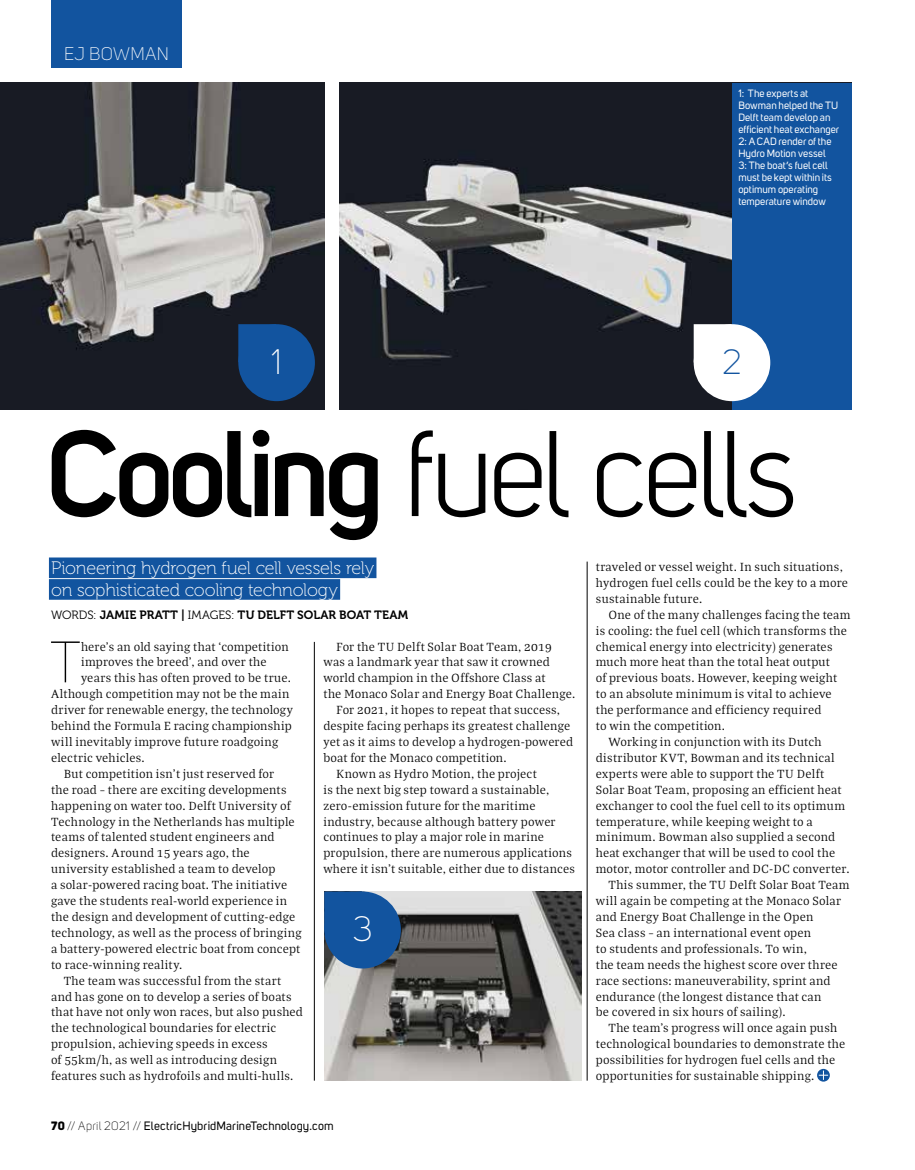
<style>
.page{position:relative;width:915px;height:1170px;background:#fff}
.page>*{position:absolute;margin:0;border:0;box-sizing:border-box;transform-origin:0 0}
.t1{font:120px "Uni Sans";letter-spacing:-.035em;color:#000}
.t2{font:100 57.6px "Uni Sans";color:#000}
.t3{font:34.95px "Uni Sans Light";color:#fff}
.t4{font:34.95px "Uni Sans Light";color:#12549f}
.t5{font:18px/21.6px "Museo 100";letter-spacing:-.015em;color:#fff}
.t6{font:300 18px "Uni Sans";letter-spacing:.02em;color:#fff}
.t7{font:300 12.75px/15.9px "Bagatela";letter-spacing:.015em;color:#000}
.t8{font:12px "Uni Sans";letter-spacing:.015em;color:#000}
.t9{font:12px "Museo 700";letter-spacing:.005em;color:#000}
.t10{font:10.5px/12px "Uni Sans";color:#fff}
.s1{font-weight:600}
.s2{font-family:"Museo 300"}
.s3{font-weight:800}
.s4{font-weight:300}
</style>
<div class="page">
<div style="left:51px;top:0;width:131px;height:68px;background:#12549f"></div>
<div style="left:49px;top:557px;width:327px;height:21px;background:#12549f"></div>
<div style="left:49px;top:579px;width:291px;height:20px;background:#12549f"></div>
<hr style="left:314px;top:642px;width:1px;height:438px;background:#000">
<hr style="left:586px;top:561px;width:1px;height:519px;background:#000">
<svg style="left:816px;top:1068px;width:13px;height:13px"></svg>
<svg style="left:818px;top:1070px;width:9px;height:9px"></svg>
<img style="left:339px;top:83px;width:392px;height:326px">
<img style="left:0;top:83px;width:324px;height:326px">
<img style="left:324px;top:891px;width:256px;height:189px">
<div style="left:731px;top:83px;width:119px;height:326px;background:#12549f"></div>
<div style="left:324px;top:891px;width:77px;height:77px;background:#12549f;border-radius:50%"></div>
<svg style="left:324px;top:891px;width:38px;height:37px"></svg>
<div style="left:352px;top:914px;width:21px;height:29px;background:#12549f"></div>
<div style="left:238px;top:324px;width:77px;height:77px;background:#12549f;border-radius:50%"></div>
<svg style="left:238px;top:324px;width:35px;height:38px"></svg>
<div style="left:266px;top:347px;width:21px;height:29px;background:#12549f"></div>
<div style="left:693px;top:324px;width:77px;height:77px;background:#fff;border-radius:50%"></div>
<svg style="left:693px;top:324px;width:37px;height:38px"></svg>
<h3 class="t6" style="left:64px;top:44px;width:106px">EJ BOWMAN</h3>
<p class="t10" style="left:738px;top:88px;width:102px">1: The experts at<br>Bowman helped the TU<br>Delft team develop an efficient heat exchanger<br>2: A CAD render of the<br>Hydro Motion vessel<br>3: The boat’s fuel cell must be kept within its optimum operating temperature window</p>
<h3 class="t3" style="left:271px;top:341px;width:12px">1</h3>
<h3 class="t4" style="left:722px;top:341px;width:21px">2</h3>
<h1 class="t1" style="left:46px;top:405px;width:752px"><span class="s1">Cooling</span> fuel cells</h1>
<h3 class="t5" style="left:51px;top:557px;width:324px">Pioneering hydrogen fuel cell vessels rely on sophisticated cooling technology</h3>
<p class="t9" style="left:51px;top:608px;width:358px"><span class="s2">WORDS:</span> JAMIE PRATT | <span class="s2">IMAGES:</span> TU DELFT SOLAR BOAT TEAM</p>
<p class="t7" style="left:595px;top:558px;width:253px">traveled or vessel weight. In such situations, hydrogen fuel cells could be the key to a more sustainable future.</p>
<p class="t7" style="left:608px;top:606px;width:243px">One of the many challenges facing the team</p>
<p class="t7" style="left:595px;top:622px;width:252px">is cooling: the fuel cell (which transforms the</p>
<p class="t7" style="left:595px;top:637px;width:238px">chemical energy into electricity) generates</p>
<p class="t7" style="left:595px;top:653px;width:235px">much more heat than the total heat output</p>
<p class="t7" style="left:595px;top:669px;width:243px">of previous boats. However, keeping weight</p>
<p class="t7" style="left:595px;top:685px;width:237px">to an absolute minimum is vital to achieve</p>
<p class="t7" style="left:595px;top:701px;width:227px">the performance and efficiency required</p>
<p class="t7" style="left:595px;top:717px;width:131px">to win the competition.</p>
<p class="t7" style="left:608px;top:733px;width:214px">Working in conjunction with its Dutch</p>
<p class="t7" style="left:595px;top:749px;width:240px">distributor KVT, Bowman and its technical</p>
<p class="t7" style="left:595px;top:765px;width:230px">experts were able to support the TU Delft</p>
<p class="t7" style="left:595px;top:781px;width:247px">Solar Boat Team, proposing an efficient heat</p>
<p class="t7" style="left:595px;top:796px;width:251px">exchanger to cool the fuel cell to its optimum</p>
<p class="t7" style="left:595px;top:812px;width:218px">temperature, while keeping weight to a</p>
<p class="t7" style="left:595px;top:828px;width:241px">minimum. Bowman also supplied a second</p>
<p class="t7" style="left:595px;top:844px;width:241px">heat exchanger that will be used to cool the</p>
<p class="t7" style="left:595px;top:860px;width:255px">motor, motor controller and DC-DC converter.</p>
<p class="t7" style="left:608px;top:876px;width:242px">This summer, the TU Delft Solar Boat Team</p>
<p class="t7" style="left:595px;top:892px;width:247px">will again be competing at the Monaco Solar</p>
<p class="t7" style="left:595px;top:908px;width:219px">and Energy Boat Challenge in the Open</p>
<p class="t7" style="left:595px;top:924px;width:217px">Sea class – an international event open</p>
<p class="t7" style="left:595px;top:940px;width:213px">to students and professionals. To win,</p>
<p class="t7" style="left:595px;top:955px;width:243px">the team needs the highest score over three</p>
<p class="t7" style="left:595px;top:971px;width:236px">race sections: maneuverability, sprint and</p>
<p class="t7" style="left:595px;top:987px;width:227px">endurance (the longest distance that can</p>
<p class="t7" style="left:595px;top:1003px;width:191px">be covered in six hours of sailing).</p>
<p class="t7" style="left:608px;top:1019px;width:230px">The team’s progress will once again push</p>
<p class="t7" style="left:595px;top:1035px;width:251px">technological boundaries to demonstrate the</p>
<p class="t7" style="left:595px;top:1051px;width:241px">possibilities for hydrogen fuel cells and the</p>
<p class="t7" style="left:595px;top:1067px;width:220px">opportunities for sustainable shipping.</p>
<p class="t7" style="left:336px;top:637px;width:217px">For the TU Delft Solar Boat Team, 2019</p>
<p class="t7" style="left:323px;top:653px;width:228px">was a landmark year that saw it crowned</p>
<p class="t7" style="left:323px;top:669px;width:223px">world champion in the Offshore Class at</p>
<p class="t7" style="left:323px;top:685px;width:253px">the Monaco Solar and Energy Boat Challenge.</p>
<p class="t7" style="left:336px;top:701px;width:225px">For 2021, it hopes to repeat that success,</p>
<p class="t7" style="left:323px;top:717px;width:248px">despite facing perhaps its greatest challenge</p>
<p class="t7" style="left:323px;top:733px;width:251px">yet as it aims to develop a hydrogen-powered</p>
<p class="t7" style="left:323px;top:749px;width:185px">boat for the Monaco competition.</p>
<p class="t7" style="left:336px;top:765px;width:202px">Known as Hydro Motion, the project</p>
<p class="t7" style="left:323px;top:781px;width:227px">is the next big step toward a sustainable,</p>
<p class="t7" style="left:323px;top:796px;width:213px">zero-emission future for the maritime</p>
<p class="t7" style="left:323px;top:812px;width:233px">industry, because although battery power</p>
<p class="t7" style="left:323px;top:828px;width:222px">continues to play a major role in marine</p>
<p class="t7" style="left:323px;top:844px;width:250px">propulsion, there are numerous applications</p>
<p class="t7" style="left:323px;top:860px;width:253px">where it isn’t suitable, either due to distances</p>
<h2 class="t2" style="left:50px;top:629px;width:33px">T</h2>
<p class="t7" style="left:81px;top:637px;width:209px">here’s an old saying that ‘competition</p>
<p class="t7" style="left:81px;top:653px;width:187px">improves the breed’, and over the</p>
<p class="t7" style="left:81px;top:669px;width:211px">years this has often proved to be true.</p>
<p class="t7" style="left:51px;top:685px;width:240px">Although competition may not be the main</p>
<p class="t7" style="left:51px;top:701px;width:243px">driver for renewable energy, the technology</p>
<p class="t7" style="left:51px;top:717px;width:242px">behind the Formula E racing championship</p>
<p class="t7" style="left:51px;top:733px;width:228px">will inevitably improve future roadgoing</p>
<p class="t7" style="left:51px;top:749px;width:95px">electric vehicles.</p>
<p class="t7" style="left:64px;top:765px;width:211px">But competition isn’t just reserved for</p>
<p class="t7" style="left:51px;top:781px;width:237px">the road – there are exciting developments</p>
<p class="t7" style="left:51px;top:796px;width:241px">happening on water too. Delft University of</p>
<p class="t7" style="left:51px;top:812px;width:245px">Technology in the Netherlands has multiple</p>
<p class="t7" style="left:51px;top:828px;width:225px">teams of talented student engineers and</p>
<p class="t7" style="left:51px;top:844px;width:200px">designers. Around 15 years ago, the</p>
<p class="t7" style="left:51px;top:860px;width:226px">university established a team to develop</p>
<p class="t7" style="left:51px;top:876px;width:237px">a solar-powered racing boat. The initiative</p>
<p class="t7" style="left:51px;top:892px;width:238px">gave the students real-world experience in</p>
<p class="t7" style="left:51px;top:908px;width:245px">the design and development of cutting-edge</p>
<p class="t7" style="left:51px;top:924px;width:252px">technology, as well as the process of bringing</p>
<p class="t7" style="left:51px;top:940px;width:251px">a battery-powered electric boat from concept</p>
<p class="t7" style="left:51px;top:955px;width:133px">to race-winning reality.</p>
<p class="t7" style="left:64px;top:971px;width:219px">The team was successful from the start</p>
<p class="t7" style="left:51px;top:987px;width:242px">and has gone on to develop a series of boats</p>
<p class="t7" style="left:51px;top:1003px;width:253px">that have not only won races, but also pushed</p>
<p class="t7" style="left:51px;top:1019px;width:226px">the technological boundaries for electric</p>
<p class="t7" style="left:51px;top:1035px;width:218px">propulsion, achieving speeds in excess</p>
<p class="t7" style="left:51px;top:1051px;width:227px">of 55km/h, as well as introducing design</p>
<p class="t7" style="left:51px;top:1067px;width:244px">features such as hydrofoils and multi-hulls.</p>
<h3 class="t3" style="left:352px;top:908px;width:21px">3</h3>
<p class="t8" style="left:51px;top:1118px;width:284px"><span class="s3">70</span> <span class="s4">// April 2021 //</span> ElectricHybridMarineTechnology.com</p>
</div>
